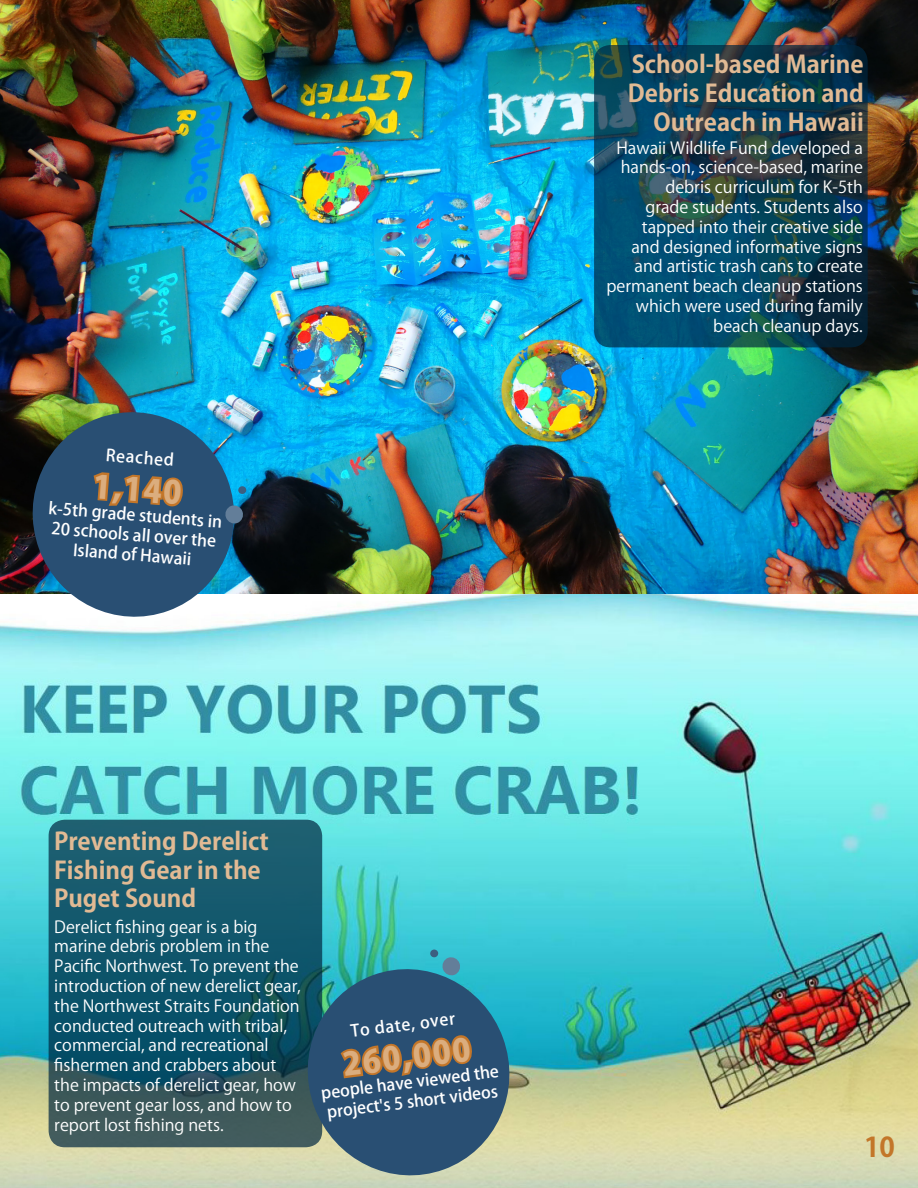
<style>
.page{position:relative;width:918px;height:1188px;background:#fff}
.page>*{position:absolute;margin:0;border:0;box-sizing:border-box;transform-origin:0 0}
.t1{font:800 31.5px "Koz Go Pr 6 N";color:#dbad7e}
.t2{font:700 27px "Koz Go Pr 6 N";color:#c37629}
.Call_Out_Header_-_La{font:700 24px/28.8px "Koz Go Pr 6 N";color:#e1ba94;text-align:right}
.t3{font:16.5px/19.8px "Koz Go Pr 6 N";color:#fff;text-align:right}
.t4{font:500 16.5px/19.8px "Koz Go Pr 6 N";color:#fff;text-align:center}
</style>
<div class="page">
<img style="left:0;top:0;width:918px;height:1188px">
<svg style="left:594px;top:45px;width:274px;height:302px;background:#0d4157"></svg>
<svg style="left:20px;top:399px;width:227px;height:231px;background:#467187"></svg>
<svg style="left:91px;top:470px;width:95px;height:39px;background:#695f54"></svg>
<div style="left:238px;top:486px;width:8px;height:8px;background:#3c5f80;border-radius:50%"></div>
<svg style="left:224px;top:504px;width:20px;height:21px"></svg>
<svg style="left:49px;top:820px;width:273px;height:327px;background:#195667"></svg>
<svg style="left:295px;top:956px;width:227px;height:232px;background:#477888"></svg>
<svg style="left:338px;top:1034px;width:135px;height:47px;background:#6a5f53"></svg>
<div style="left:430px;top:949px;width:8px;height:9px;background:#3c5f80;border-radius:50%"></div>
<svg style="left:441px;top:956px;width:20px;height:20px"></svg>
<p class="t4" style="left:107px;top:445px;width:70px;rotate:5deg">Reached</p>
<p class="t1" style="left:94px;top:469px;width:90px;rotate:4deg">1,140</p>
<p class="t4" style="left:50px;top:498px;width:175px;rotate:5deg">k-5th grade students in<br>20 schools all over the<br>Island of Hawaii</p>
<p class="Call_Out_Header_-_La" style="left:54px;top:827px;width:216px;text-align:left">Preventing Derelict<br>Fishing Gear in the<br>Puget Sound</p>
<p class="t3" style="left:54px;top:917px;width:248px;text-align:left">Derelict fishing gear is a big marine debris problem in the<br>Pacific Northwest. To prevent the introduction of new derelict gear, the Northwest Straits Foundation conducted outreach with tribal, commercial, and recreational fishermen and crabbers about the impacts of derelict gear, how to prevent gear loss, and how to report lost fishing nets.</p>
<p class="t4" style="left:350px;top:1022px;width:107px;rotate:-7deg">To date, over</p>
<p class="t1" style="left:341px;top:1047px;width:130px;rotate:-7deg">260,000</p>
<p class="t4" style="left:320px;top:1083px;width:180px;text-align:left;rotate:-7deg">people have viewed the project's 5 short videos</p>
<p class="Call_Out_Header_-_La" style="left:628px;top:50px;width:237px">School-based Marine<br>Debris Education and<br>Outreach in Hawaii</p>
<p class="t3" style="left:606px;top:138px;width:258px">Hawaii Wildlife Fund developed a hands-on, science-based, marine debris curriculum for K-5th<br>grade students. Students also tapped into their creative side<br>and designed informative signs and artistic trash cans to create permanent beach cleanup stations which were used during family beach cleanup days.</p>
<p class="t2" style="left:864px;top:1132px;width:32px">10</p>
</div>
